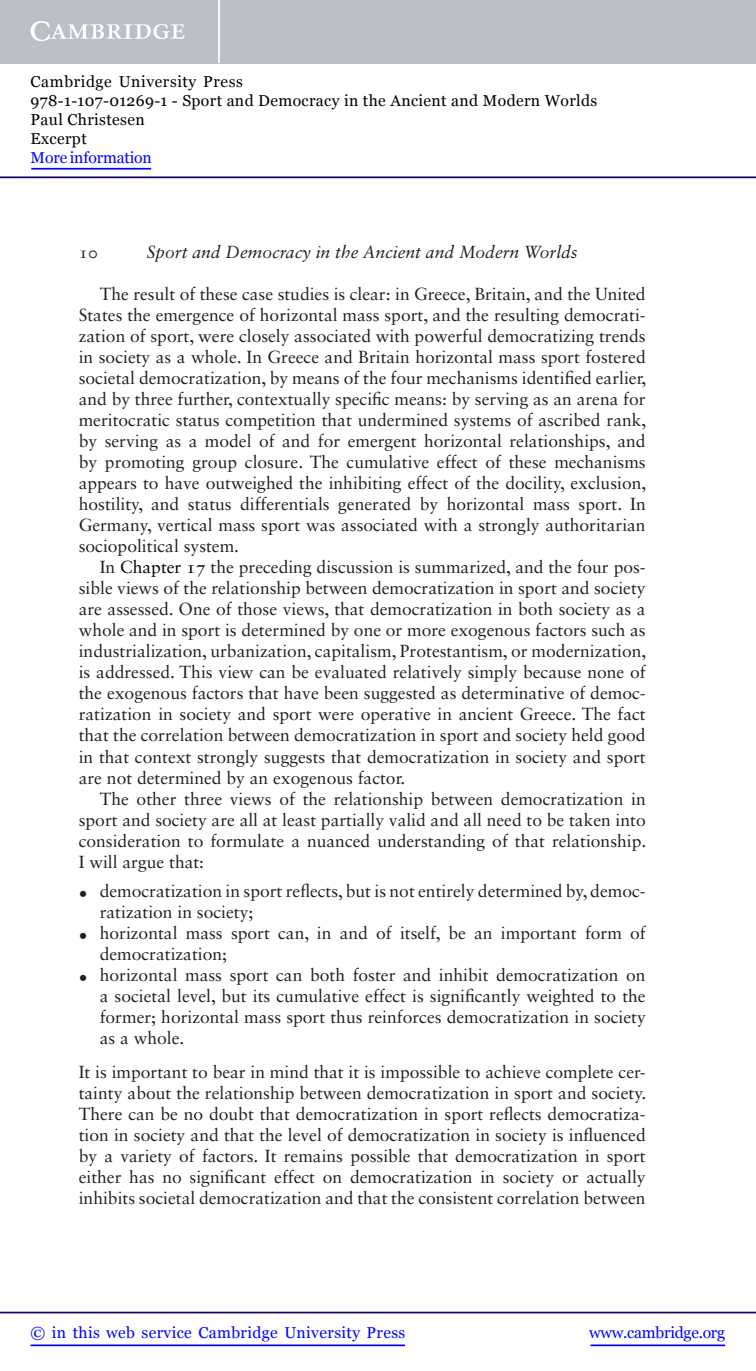
<style>
.page{position:relative;width:756px;height:1371px;background:#fff}
.page>*{position:absolute;margin:0;border:0;box-sizing:border-box;transform-origin:0 0}
.t1{font:17.5px/21px "Sabon LT Std";color:#231f20}
.t2{font:italic 17.5px "Sabon LT Std";color:#231f20}
.t3{font:16.62px "Sabon LT Std";color:#231f20}
.t4{font:15.75px/18.9px "Georgia";letter-spacing:.025em;color:#000}
.t5{font:15.75px "Georgia";letter-spacing:.025em;color:#00f}
.t6{font:15.75px "Georgia";letter-spacing:-.015em;color:#00f}
.t7{font:15.75px "Georgia";letter-spacing:-.01em;color:#00f}
.s1{color:#000}
</style>
<div class="page">
<hr style="left:591px;top:1344px;width:134px;height:1px;background:#00f">
<hr style="left:0;top:1311px;width:756px;height:2px;background:#150666">
<hr style="left:31px;top:1344px;width:374px;height:1px;background:#00f">
<div style="left:0;top:0;width:756px;height:63px;background:#bac0c6"></div>
<svg style="left:31px;top:21px;width:154px;height:20px"></svg>
<hr style="left:218px;top:0;width:2px;height:63px;background:#fff">
<hr style="left:0;top:176px;width:756px;height:2px;background:#150666">
<hr style="left:31px;top:168px;width:120px;height:1px;background:#00f">
<p class="t4" style="left:31px;top:72px;width:568px">Cambridge University Press<br>978-1-107-01269-1 - Sport and Democracy in the Ancient and Modern Worlds<br>Paul Christesen<br>Excerpt</p>
<p class="t7" style="left:31px;top:148px;width:123px">More information</p>
<p class="t3" style="left:79px;top:242px;width:20px">10</p>
<p class="t2" style="left:147px;top:242px;width:433px">Sport and Democracy in the Ancient and Modern Worlds</p>
<p class="t1" style="left:100px;top:283px;width:547px">The result of these case studies is clear: in Greece, Britain, and the United</p>
<p class="t1" style="left:79px;top:304px;width:569px">States the emergence of horizontal mass sport, and the resulting democrati-</p>
<p class="t1" style="left:79px;top:325px;width:569px">zation of sport, were closely associated with powerful democratizing trends</p>
<p class="t1" style="left:79px;top:346px;width:568px">in society as a whole. In Greece and Britain horizontal mass sport fostered</p>
<p class="t1" style="left:79px;top:367px;width:569px">societal democratization, by means of the four mechanisms identified earlier,</p>
<p class="t1" style="left:79px;top:388px;width:568px">and by three further, contextually specific means: by serving as an arena for</p>
<p class="t1" style="left:79px;top:409px;width:569px">meritocratic status competition that undermined systems of ascribed rank,</p>
<p class="t1" style="left:79px;top:430px;width:568px">by serving as a model of and for emergent horizontal relationships, and</p>
<p class="t1" style="left:79px;top:451px;width:568px">by promoting group closure. The cumulative effect of these mechanisms</p>
<p class="t1" style="left:79px;top:472px;width:569px">appears to have outweighed the inhibiting effect of the docility, exclusion,</p>
<p class="t1" style="left:79px;top:493px;width:569px">hostility, and status differentials generated by horizontal mass sport. In</p>
<p class="t1" style="left:79px;top:514px;width:568px">Germany, vertical mass sport was associated with a strongly authoritarian</p>
<p class="t1" style="left:79px;top:535px;width:162px">sociopolitical system.</p>
<p class="t1" style="left:100px;top:556px;width:548px">In <span class="s1">Chapter 17</span> the preceding discussion is summarized, and the four pos-</p>
<p class="t1" style="left:79px;top:577px;width:568px">sible views of the relationship between democratization in sport and society</p>
<p class="t1" style="left:79px;top:598px;width:568px">are assessed. One of those views, that democratization in both society as a</p>
<p class="t1" style="left:79px;top:619px;width:569px">whole and in sport is determined by one or more exogenous factors such as</p>
<p class="t1" style="left:79px;top:640px;width:569px">industrialization, urbanization, capitalism, Protestantism, or modernization,</p>
<p class="t1" style="left:79px;top:661px;width:569px">is addressed. This view can be evaluated relatively simply because none of</p>
<p class="t1" style="left:79px;top:682px;width:568px">the exogenous factors that have been suggested as determinative of democ-</p>
<p class="t1" style="left:79px;top:703px;width:568px">ratization in society and sport were operative in ancient Greece. The fact</p>
<p class="t1" style="left:79px;top:724px;width:568px">that the correlation between democratization in sport and society held good</p>
<p class="t1" style="left:79px;top:745px;width:569px">in that context strongly suggests that democratization in society and sport</p>
<p class="t1" style="left:79px;top:766px;width:328px">are not determined by an exogenous factor.</p>
<p class="t1" style="left:100px;top:787px;width:547px">The other three views of the relationship between democratization in</p>
<p class="t1" style="left:79px;top:808px;width:569px">sport and society are all at least partially valid and all need to be taken into</p>
<p class="t1" style="left:79px;top:829px;width:569px">consideration to formulate a nuanced understanding of that relationship.</p>
<p class="t1" style="left:79px;top:850px;width:127px">I will argue that:</p>
<p class="t1" style="left:100px;top:880px;width:547px;text-indent:-21px">• democratization in sport reflects, but is not entirely determined by, democ&shy;ratization in society;</p>
<p class="t1" style="left:100px;top:922px;width:548px;text-indent:-21px">• horizontal mass sport can, in and of itself, be an important form of democratization;</p>
<p class="t1" style="left:100px;top:964px;width:548px;text-align:justify;text-indent:-21px">• horizontal mass sport can both foster and inhibit democratization on a societal level, but its cumulative effect is significantly weighted to the former; horizontal mass sport thus reinforces democratization in society as a whole.</p>
<p class="t1" style="left:79px;top:1060px;width:569px;text-align:justify">It is important to bear in mind that it is impossible to achieve complete cer&shy;tainty about the relationship between democratization in sport and society.<br>There can be no doubt that democratization in sport reflects democratiza&shy;tion in society and that the level of democratization in society is influenced by a variety of factors. It remains possible that democratization in sport either has no significant effect on democratization in society or actually inhibits societal democratization and that the consistent correlation between</p>
<p class="t5" style="left:31px;top:1323px;width:376px">© in this web service Cambridge University Press</p>
<p class="t6" style="left:589px;top:1323px;width:137px">www.cambridge.org</p>
</div>
